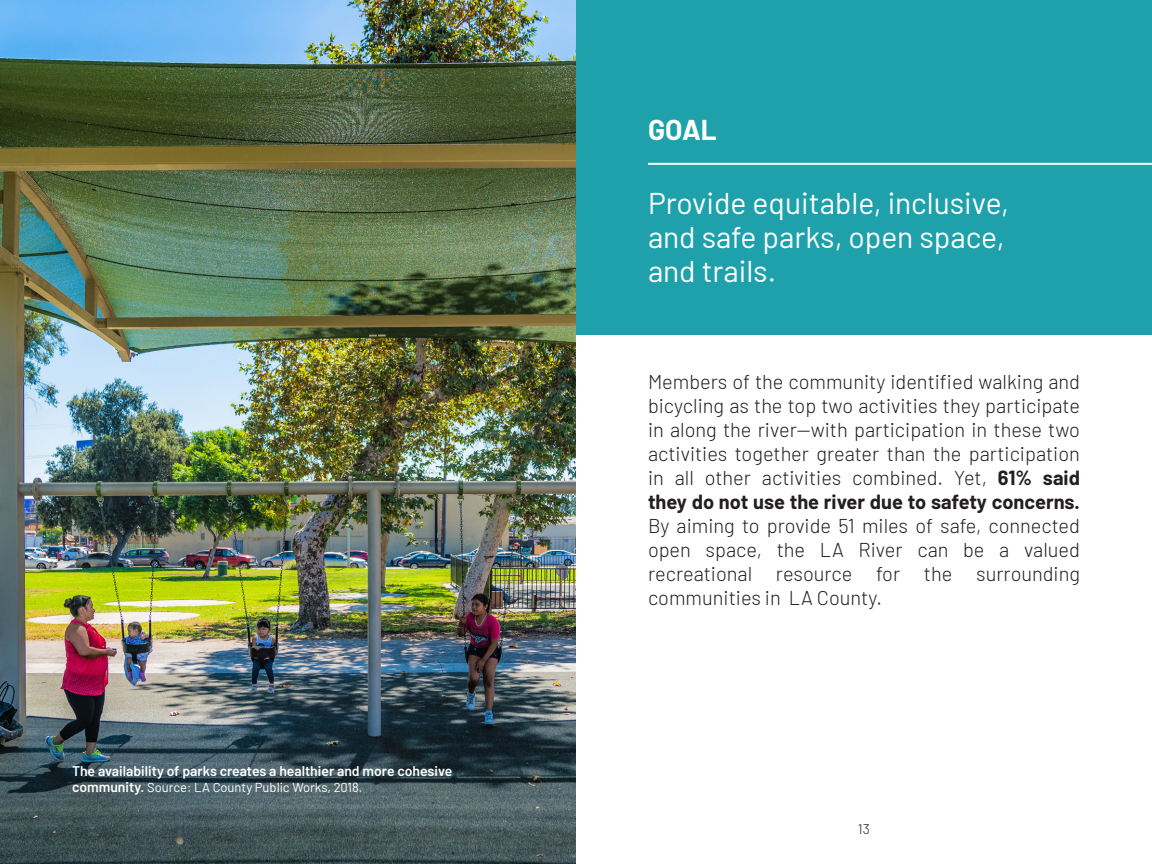
<style>
.page{position:relative;width:1152px;height:864px;background:#fff}
.page>*{position:absolute;margin:0;border:0;box-sizing:border-box;transform-origin:0 0}
.Section_Text{font:30px/34px "Barlow";color:#fff}
.t1{font:700 28px "Barlow";color:#fff}
.t2{font:300 20px/24px "Barlow";color:#231f20;text-align:justify}
.Figure{font:600 14px "Barlow";color:#fff}
.t3{font:300 14px "Barlow";color:#231f20}
.Figure-2{font:13px "Barlow";color:#fff}
.s1{font-weight:600;font-size:14px}
.s2{font-weight:700}
</style>
<div class="page">
<div style="left:576px;top:0;width:576px;height:334px;background:#1ea1ab"></div>
<hr style="left:648px;top:163px;width:504px;height:2px;background:#fff">
<img style="left:0;top:0;width:576px;height:864px">
<p class="Figure" style="left:72px;top:761px;width:382px">The availability of parks creates a healthier and more cohesive</p>
<p class="Figure-2" style="left:72px;top:778px;width:292px"><span class="s1">community.</span> Source: LA County Public Works, 2018.</p>
<p class="t1" style="left:648px;top:109px;width:70px">GOAL</p>
<p class="Section_Text" style="left:648px;top:184px;width:362px">Provide equitable, inclusive, and safe parks, open space, and trails.</p>
<p class="t2" style="left:648px;top:368px;width:434px">Members of the community identified walking and bicycling as the top two activities they participate in along the river—with participation in these two activities together greater than the participation in all other activities combined. Yet, <span class="s2">61% said they do not use the river due to safety concerns.<br></span>By aiming to provide 51 miles of safe, connected open space, the LA River can be a valued recreational resource for the surrounding communities in LA County.</p>
<p class="t3" style="left:858px;top:819px;width:14px">13</p>
</div>
